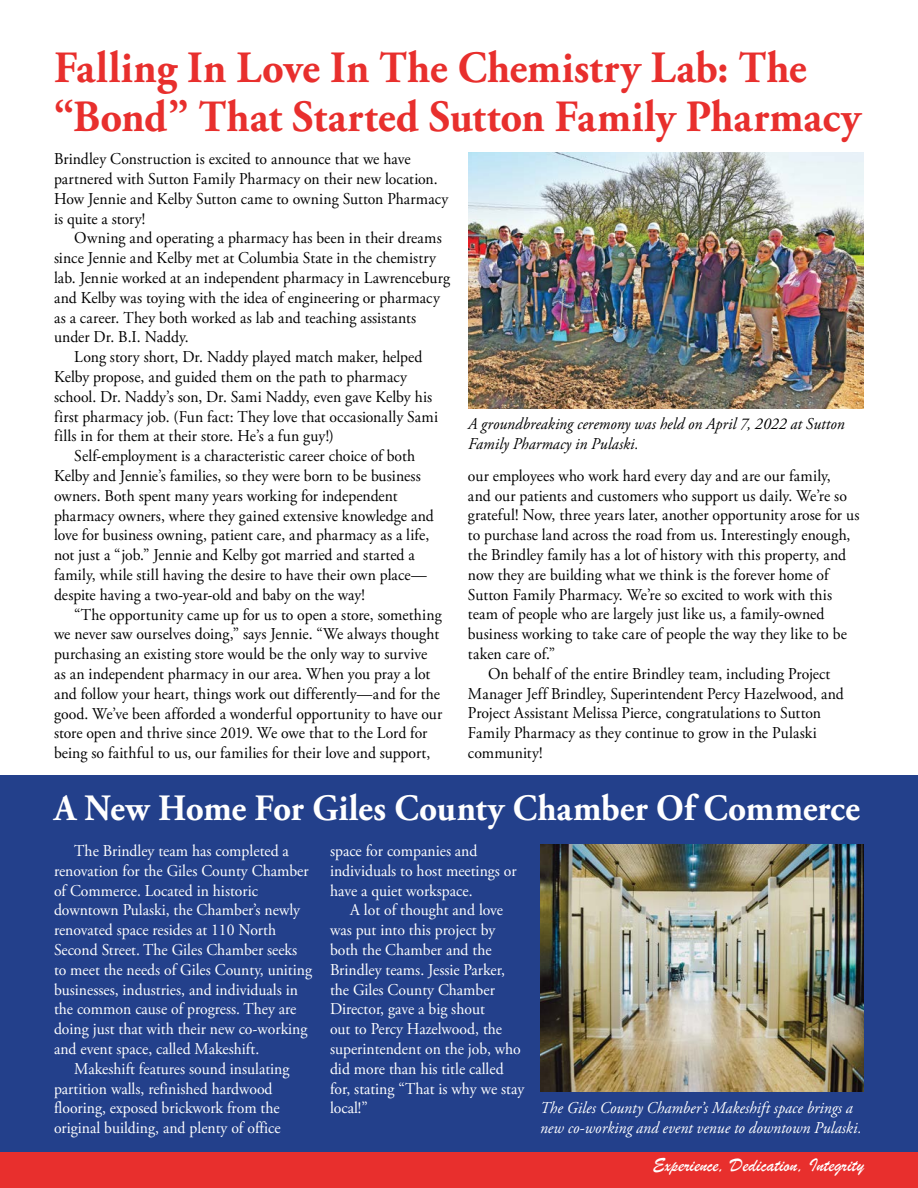
<style>
.page{position:relative;width:918px;height:1188px;background:#fff}
.page>*{position:absolute;margin:0;border:0;box-sizing:border-box;transform-origin:0 0}
.t1{font:700 44.7px/49.5px "Adobe Garamond Pro";letter-spacing:.005em;color:#e82f2d;scale:.95 1}
.t2{font:700 37.2px "Adobe Garamond Pro";color:#fff;scale:.95 1}
.t3{font:19.5px "Brush Script";color:#fff}
.t4{font:16.5px/19.8px "Adobe Garamond Pro";letter-spacing:.005em;color:#000;scale:.95 1}
.t5{font:16.5px/19.8px "Adobe Garamond Pro";color:#fff;scale:.95 1}
.t6{font:italic 16.5px/19.8px "Adobe Garamond Pro";letter-spacing:.005em;color:#fff;scale:.95 1}
.t7{font:italic 16.5px/19.8px "Adobe Garamond Pro";letter-spacing:.005em;color:#000;scale:.95 1}
</style>
<div class="page">
<div style="left:0;top:775px;width:918px;height:378px;background:#23408b"></div>
<div style="left:0;top:1153px;width:918px;height:35px;background:#e82f2d"></div>
<img style="left:468px;top:152px;width:396px;height:256px">
<img style="left:540px;top:844px;width:324px;height:247px">
<h1 class="t1" style="left:54px;top:44px;width:851px">Falling In Love In The Chemistry Lab: The “Bond” That Started Sutton Family Pharmacy</h1>
<p class="t4" style="left:54px;top:150px;width:417px">Brindley Construction is excited to announce that we have partnered with Sutton Family Pharmacy on their new location.<br>How Jennie and Kelby Sutton came to owning Sutton Pharmacy is quite a story!</p>
<p class="t4" style="left:74px;top:229px;width:388px">Owning and operating a pharmacy has been in their dreams</p>
<p class="t4" style="left:54px;top:249px;width:404px">since Jennie and Kelby met at Columbia State in the chemistry</p>
<p class="t4" style="left:54px;top:268px;width:418px">lab. Jennie worked at an independent pharmacy in Lawrenceburg</p>
<p class="t4" style="left:54px;top:288px;width:408px">and Kelby was toying with the idea of engineering or pharmacy</p>
<p class="t4" style="left:54px;top:308px;width:383px">as a career. They both worked as lab and teaching assistants</p>
<p class="t4" style="left:54px;top:328px;width:143px">under Dr. B.I. Naddy.</p>
<p class="t4" style="left:74px;top:348px;width:368px">Long story short, Dr. Naddy played match maker, helped</p>
<p class="t4" style="left:54px;top:367px;width:373px">Kelby propose, and guided them on the path to pharmacy</p>
<p class="t4" style="left:54px;top:387px;width:400px">school. Dr. Naddy’s son, Dr. Sami Naddy, even gave Kelby his</p>
<p class="t4" style="left:54px;top:407px;width:406px">first pharmacy job. (Fun fact: They love that occasionally Sami</p>
<p class="t4" style="left:54px;top:427px;width:296px">fills in for them at their store. He’s a fun guy!)</p>
<p class="t4" style="left:74px;top:447px;width:360px">Self-employment is a characteristic career choice of both</p>
<p class="t4" style="left:54px;top:466px;width:388px">Kelby and Jennie’s families, so they were born to be business</p>
<p class="t4" style="left:54px;top:486px;width:363px">owners. Both spent many years working for independent</p>
<p class="t4" style="left:54px;top:506px;width:401px">pharmacy owners, where they gained extensive knowledge and</p>
<p class="t4" style="left:54px;top:526px;width:397px">love for business owning, patient care, and pharmacy as a life,</p>
<p class="t4" style="left:54px;top:546px;width:381px">not just a “job.” Jennie and Kelby got married and started a</p>
<p class="t4" style="left:54px;top:565px;width:394px">family, while still having the desire to have their own place—</p>
<p class="t4" style="left:54px;top:585px;width:329px">despite having a two-year-old and baby on the way!</p>
<p class="t4" style="left:74px;top:605px;width:388px">“The opportunity came up for us to open a store, something</p>
<p class="t4" style="left:54px;top:625px;width:407px">we never saw ourselves doing,” says Jennie. “We always thought</p>
<p class="t4" style="left:54px;top:645px;width:395px">purchasing an existing store would be the only way to survive</p>
<p class="t4" style="left:54px;top:664px;width:398px">as an independent pharmacy in our area. When you pray a lot</p>
<p class="t4" style="left:54px;top:684px;width:408px">and follow your heart, things work out differently—and for the</p>
<p class="t4" style="left:54px;top:704px;width:410px">good. We’ve been afforded a wonderful opportunity to have our</p>
<p class="t4" style="left:54px;top:724px;width:395px">store open and thrive since 2019. We owe that to the Lord for</p>
<p class="t4" style="left:54px;top:744px;width:398px">being so faithful to us, our families for their love and support,</p>
<p class="t7" style="left:468px;top:414px;width:398px">A groundbreaking ceremony was held on April 7, 2022 at Sutton<br>Family Pharmacy in Pulaski.</p>
<p class="t4" style="left:468px;top:466px;width:383px">our employees who work hard every day and are our family,</p>
<p class="t4" style="left:468px;top:486px;width:400px">and our patients and customers who support us daily. We’re so</p>
<p class="t4" style="left:468px;top:506px;width:414px">grateful! Now, three years later, another opportunity arose for us</p>
<p class="t4" style="left:468px;top:526px;width:404px">to purchase land across the road from us. Interestingly enough,</p>
<p class="t4" style="left:468px;top:545px;width:400px">the Brindley family has a lot of history with this property, and</p>
<p class="t4" style="left:468px;top:565px;width:381px">now they are building what we think is the forever home of</p>
<p class="t4" style="left:468px;top:585px;width:385px">Sutton Family Pharmacy. We’re so excited to work with this</p>
<p class="t4" style="left:468px;top:605px;width:377px">team of people who are largely just like us, a family-owned</p>
<p class="t4" style="left:468px;top:625px;width:400px">business working to take care of people the way they like to be</p>
<p class="t4" style="left:468px;top:644px;width:93px">taken care of.”</p>
<p class="t4" style="left:488px;top:664px;width:362px">On behalf of the entire Brindley team, including Project</p>
<p class="t4" style="left:468px;top:684px;width:397px">Manager Jeff Brindley, Superintendent Percy Hazelwood, and</p>
<p class="t4" style="left:468px;top:704px;width:373px">Project Assistant Melissa Pierce, congratulations to Sutton</p>
<p class="t4" style="left:468px;top:724px;width:369px">Family Pharmacy as they continue to grow in the Pulaski</p>
<p class="t4" style="left:468px;top:743px;width:80px">community!</p>
<h2 class="t2" style="left:54px;top:787px;width:850px">A New Home For Giles County Chamber Of Commerce</h2>
<p class="t5" style="left:54px;top:841px;width:273px;text-indent:20px">The Brindley team has completed a renovation for the Giles County Chamber of Commerce. Located in historic downtown Pulaski, the Chamber’s newly renovated space resides at 110 North Second Street. The Giles Chamber seeks to meet the needs of Giles County, uniting businesses, industries, and individuals in the common cause of progress. They are doing just that with their new co-working and event space, called Makeshift.</p>
<p class="t5" style="left:54px;top:1059px;width:249px;text-indent:20px">Makeshift features sound insulating partition walls, refinished hardwood flooring, exposed brickwork from the original building, and plenty of office</p>
<p class="t5" style="left:330px;top:841px;width:198px">space for companies and individuals to host meetings or have a quiet workspace.</p>
<p class="t5" style="left:330px;top:901px;width:206px;text-indent:20px">A lot of thought and love was put into this project by both the Chamber and the<br>Brindley teams. Jessie Parker, the Giles County Chamber<br>Director, gave a big shout<br>out to Percy Hazelwood, the superintendent on the job, who did more than his title called for, stating “That is why we stay local!”</p>
<p class="t6" style="left:540px;top:1098px;width:340px">The Giles County Chamber’s Makeshift space brings a new co-working and event venue to downtown Pulaski.</p>
<p class="t3" style="left:653px;top:1153px;width:213px">Experience, Dedication, Integrity</p>
</div>
